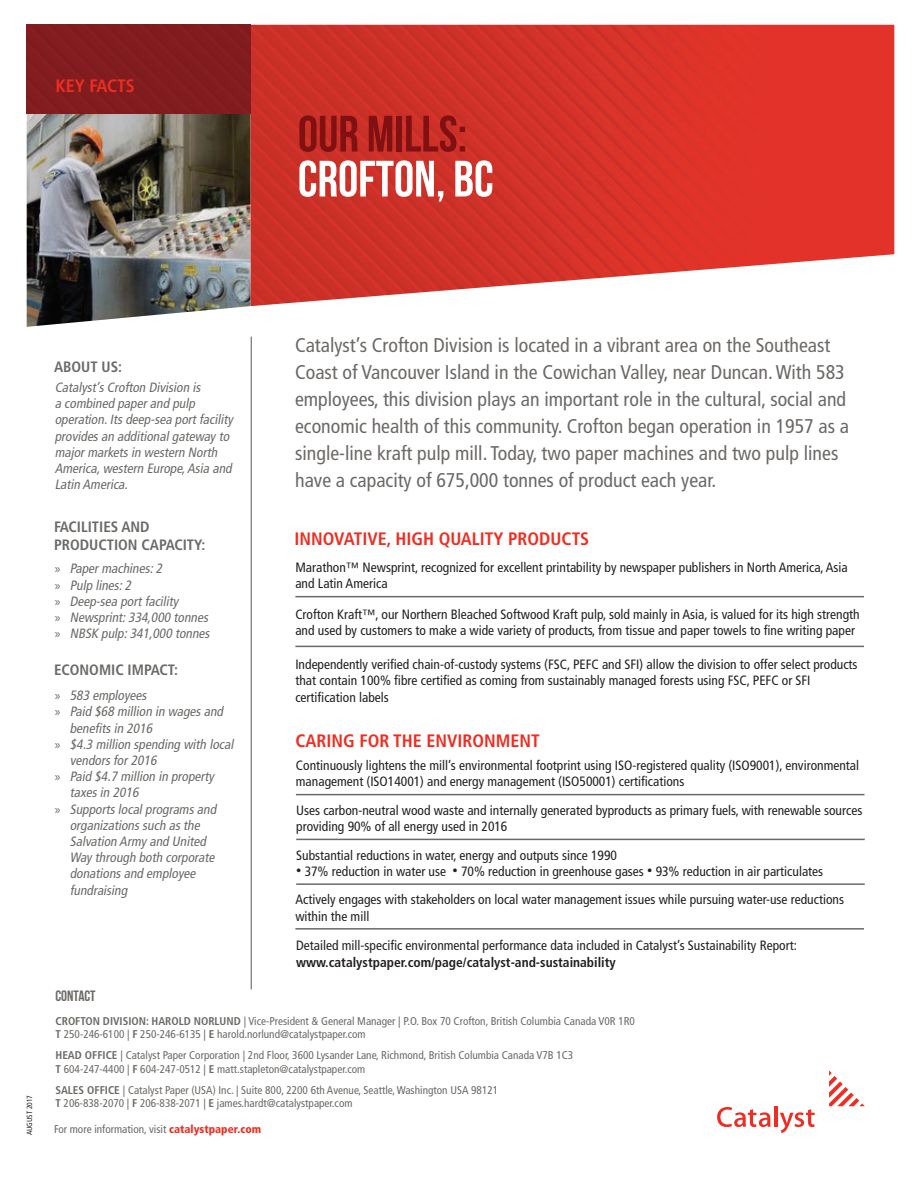
<style>
.page{position:relative;width:918px;height:1188px;background:#fff}
.page>*{position:absolute;margin:0;border:0;box-sizing:border-box;transform-origin:0 0}
.t1{font:51px "Bebas Neue";color:#fff}
.t2{font:51px "Bebas Neue";color:#801012}
.t3{font:condensed 19.8px/27px "Frutiger";color:#6c6966}
.t4{font:700 condensed 18px "Frutiger";color:#ee2e22}
.t5{font:700 condensed 15px/18px "Frutiger";color:#6c6966}
.t6{font:15px "Bebas Neue";color:#6c6966}
.t7{font:condensed 13.5px/16.2px "Frutiger";color:#231f20}
.t8{font:italic condensed 13.5px/16.2px "Frutiger";color:#6c6966}
.t9{font:700 condensed 13.5px "Frutiger";color:#231f20}
.t10{font:condensed 11.25px/13.5px "Frutiger";color:#6c6966}
.t11{font:condensed 7.5px "Frutiger";color:#231f20}
.s1{font-family:"Myriad Pro";font-style:normal;font-stretch:normal}
.s2{font-weight:300;font-size:10.5px}
.s3{font-weight:700}
.s4{font-weight:900;color:#ee2e22}
</style>
<div class="page">
<img style="left:250px;top:25px;width:644px;height:281px">
<img style="left:27px;top:25px;width:223px;height:302px">
<hr style="left:251px;top:337px;width:1px;height:652px;background:#6c6966">
<hr style="left:295px;top:596px;width:569px;height:1px;background:#6c6966">
<hr style="left:295px;top:646px;width:569px;height:1px;background:#6c6966">
<hr style="left:296px;top:794px;width:569px;height:1px;background:#6c6966">
<hr style="left:296px;top:839px;width:569px;height:1px;background:#6c6966">
<hr style="left:296px;top:883px;width:569px;height:2px;background:#6c6966">
<hr style="left:295px;top:928px;width:569px;height:2px;background:#6c6966">
<svg style="left:829px;top:1070px;width:36px;height:36px"></svg>
<svg style="left:717px;top:1107px;width:54px;height:20px"></svg>
<hr style="left:774px;top:1106px;width:3px;height:21px;background:#ee2e22">
<svg style="left:780px;top:1109px;width:35px;height:24px"></svg>
<h3 class="t4" style="left:56px;top:75px;width:81px">KEY FACTS</h3>
<h1 class="t2" style="left:298px;top:106px;width:171px">OUR MILLS:</h1>
<h1 class="t1" style="left:298px;top:151px;width:197px">CROFTON, BC</h1>
<p class="t11" style="left:25px;top:1135px;width:42px;rotate:-90deg">AUGUST 2017</p>
<p class="t5" style="left:54px;top:358px;width:70px">ABOUT US:</p>
<p class="t8" style="left:55px;top:379px;width:181px">Catalyst’sCrofton Division is<br>a combined paperand pulp operation.Itsdeep-sea portfacility providesan additionalgateway to majormarketsin western North<br>America,western Europe,Asia and<br>Latin America.</p>
<p class="t5" style="left:54px;top:517px;width:153px">FACILITIES AND<br>PRODUCTION CAPACITY:</p>
<p class="t8" style="left:55px;top:561px;width:159px"><span class="s1">»</span> Papermachines:2<br><span class="s1">»</span> Pulp lines:2<br><span class="s1">»</span> Deep-sea portfacility<br><span class="s1">»</span> Newsprint:334,000 tonnes <span class="s1">»</span> NBSK pulp:341,000 tonnes</p>
<p class="t5" style="left:54px;top:661px;width:125px">ECONOMIC IMPACT:</p>
<p class="t8" style="left:55px;top:687px;width:96px"><span class="s1">»</span> 583 employees</p>
<p class="t8" style="left:55px;top:704px;width:173px"><span class="s1">»</span> Paid $68 million in wagesand</p>
<p class="t8" style="left:70px;top:720px;width:87px">benefitsin 2016</p>
<p class="t8" style="left:55px;top:736px;width:183px"><span class="s1">»</span> $4.3 million spending with local</p>
<p class="t8" style="left:70px;top:752px;width:91px">vendorsfor2016</p>
<p class="t8" style="left:55px;top:768px;width:161px"><span class="s1">»</span> Paid $4.7 million in property</p>
<p class="t8" style="left:70px;top:785px;width:73px">taxesin 2016</p>
<p class="t8" style="left:55px;top:801px;width:166px"><span class="s1">»</span> Supportslocalprogramsand</p>
<p class="t8" style="left:70px;top:817px;width:134px">organizationssuch asthe</p>
<p class="t8" style="left:70px;top:833px;width:141px">Salvation Army and United</p>
<p class="t8" style="left:70px;top:849px;width:149px">Way through both corporate</p>
<p class="t8" style="left:70px;top:866px;width:130px">donationsand employee</p>
<p class="t8" style="left:70px;top:882px;width:62px">fundraising</p>
<p class="t3" style="left:295px;top:332px;width:556px">Catalyst’s Crofton Division is located in a vibrant area on the Southeast Coast of Vancouver Island in the Cowichan Valley, near Duncan. With 583 employees, this division plays an important role in the cultural, social and economic health of this community. Crofton began operation in 1957 as a single-line kraft pulp mill. Today, two paper machines and two pulp lines have a capacity of 675,000 tonnes of product each year.</p>
<h3 class="t4" style="left:295px;top:528px;width:296px">INNOVATIVE, HIGH QUALITY PRODUCTS</h3>
<p class="t7" style="left:295px;top:560px;width:554px">Marathon™ Newsprint, recognized for excellent printability by newspaper publishers in North America, Asia and Latin America</p>
<p class="t7" style="left:295px;top:606px;width:566px">Crofton Kraft™, our Northern Bleached Softwood Kraft pulp, sold mainly in Asia, is valued for its high strength and used by customers to make a wide variety of products, from tissue and paper towels to fine writing paper</p>
<p class="t7" style="left:295px;top:657px;width:564px">Independently verified chain-of-custody systems (FSC, PEFC and SFI) allow the division to offer select products that contain 100% fibre certified as coming from sustainably managed forests using FSC, PEFC or SFI certification labels</p>
<h3 class="t4" style="left:295px;top:730px;width:246px">CARING FOR THE ENVIRONMENT</h3>
<p class="t7" style="left:296px;top:758px;width:565px">Continuously lightens the mill’s environmental footprint using ISO-registered quality (ISO9001), environmental management (ISO14001) and energy management (ISO50001) certifications</p>
<p class="t7" style="left:296px;top:802px;width:568px">Uses carbon-neutral wood waste and internally generated byproducts as primary fuels, with renewable sources providing 90% of all energy used in 2016</p>
<p class="t7" style="left:296px;top:847px;width:322px">Substantial reductions in water, energy and outputs since 1990</p>
<p class="t7" style="left:296px;top:863px;width:529px"><span class="s2">•</span> 37% reduction in water use <span class="s2">•</span> 70% reduction in greenhouse gases <span class="s2">•</span> 93% reduction in air particulates</p>
<p class="t7" style="left:295px;top:892px;width:550px">Actively engages with stakeholders on local water management issues while pursuing water-use reductions within the mill</p>
<p class="t7" style="left:296px;top:938px;width:502px">Detailed mill-specific environmental performance data included in Catalyst’s Sustainability Report:</p>
<p class="t9" style="left:296px;top:954px;width:321px">www.catalystpaper.com/page/catalyst-and-sustainability</p>
<p class="t6" style="left:56px;top:987px;width:42px">CONTACT</p>
<p class="t10" style="left:56px;top:1014px;width:581px"><span class="s3">CROFTON DIVISION: HAROLD NORLUND</span> | Vice-President &amp; General Manager | P.O. Box 70 Crofton, British Columbia Canada V0R 1R0<br><span class="s3">T</span> 250-246-6100 | <span class="s3">F</span> 250-246-6135 | <span class="s3">E</span> harold.norlund@catalystpaper.com</p>
<p class="t10" style="left:56px;top:1049px;width:519px"><span class="s3">HEAD OFFICE</span> | Catalyst Paper Corporation | 2nd Floor, 3600 Lysander Lane, Richmond, British Columbia Canada V7B 1C3<br><span class="s3">T</span> 604-247-4400 | <span class="s3">F</span> 604-247-0512 | <span class="s3">E</span> matt.stapleton@catalystpaper.com</p>
<p class="t10" style="left:56px;top:1083px;width:444px"><span class="s3">SALES OFFICE</span> | Catalyst Paper (USA) Inc. | Suite 800, 2200 6th Avenue, Seattle, Washington USA 98121<br><span class="s3">T</span> 206-838-2070 | <span class="s3">F</span> 206-838-2071 | <span class="s3">E</span> james.hardt@catalystpaper.com</p>
<p class="t10" style="left:54px;top:1122px;width:209px">For more information, visit <span class="s4">catalystpaper.com</span></p>
</div>
